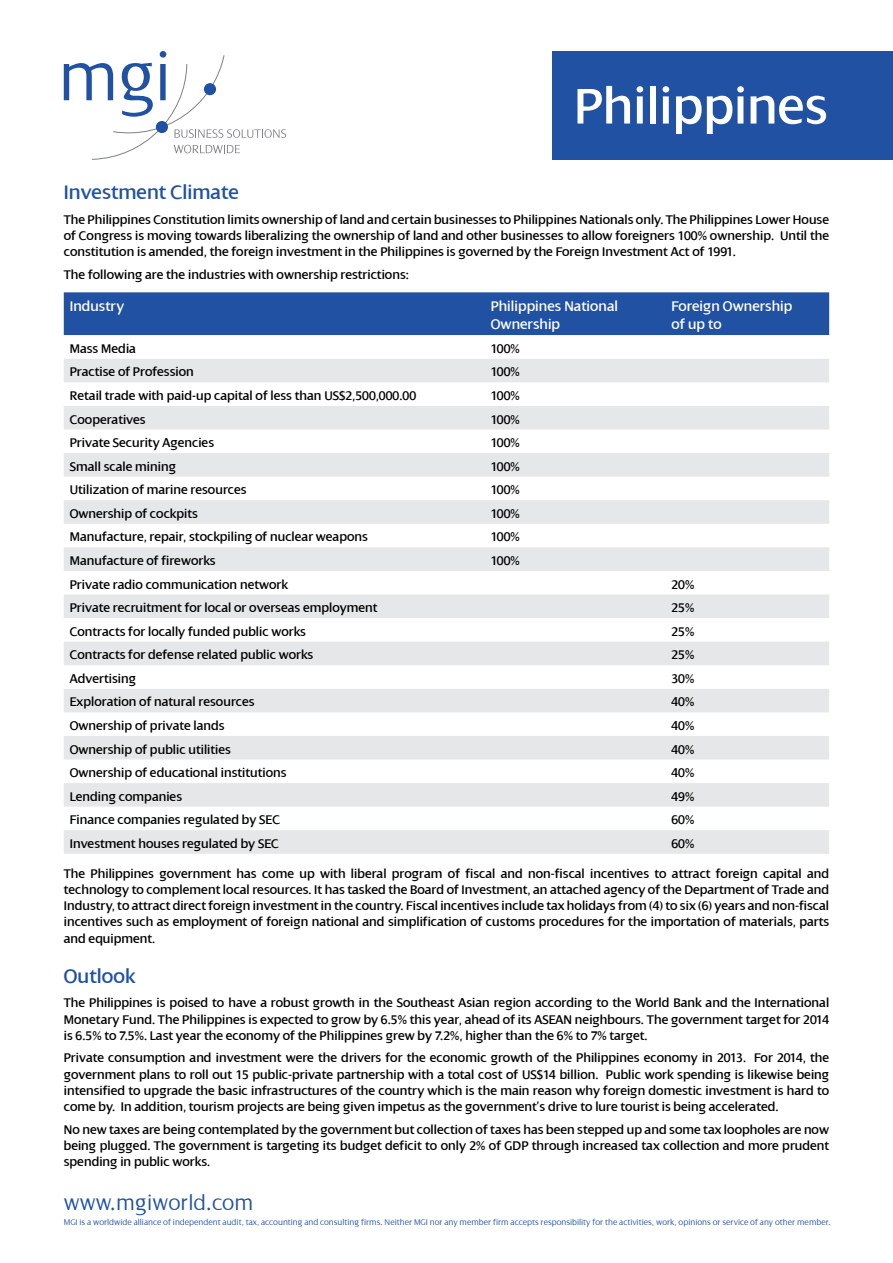
<style>
.page{position:relative;width:893px;height:1263px;background:#fff}
.page>*{position:absolute;margin:0;border:0;box-sizing:border-box;transform-origin:0 0}
.t1{font:54px "Dialog";color:#fff}
.t2{font:300 22.5px "Dialog";color:#2051a3}
.t3{font:21px "Dialog";color:#2051a3}
.t4{font:15px/18px "Dialog";color:#fff}
.t5{font:13.5px/16.2px "Dialog";color:#000;text-align:justify}
.t6{font:300 8.85px "Dialog";color:#2051a3}
</style>
<div class="page">
<div style="left:553px;top:51px;width:340px;height:109px;background:#2051a3"></div>
<svg style="left:64px;top:51px;width:222px;height:109px"></svg>
<div style="left:156px;top:121px;width:12px;height:12px;background:#2051a3;border-radius:50%"></div>
<div style="left:204px;top:83px;width:12px;height:12px;background:#2051a3;border-radius:50%"></div>
<div style="left:64px;top:292px;width:765px;height:43px;background:#2051a3"></div>
<svg style="left:64px;top:335px;width:765px;height:95px"></svg>
<svg style="left:64px;top:359px;width:765px;height:70px;fill:#e6e7e8"></svg>
<svg style="left:64px;top:453px;width:765px;height:401px;fill:#e6e7e8"></svg>
<h1 class="t1" style="left:574px;top:77px;width:255px">Philippines</h1>
<h3 class="t3" style="left:64px;top:181px;width:177px">Investment Climate</h3>
<p class="t5" style="left:64px;top:212px;width:767px">The Philippines Constitution limits ownership of land and certain businesses to Philippines Nationals only. The Philippines Lower House of Congress is moving towards liberalizing the ownership of land and other businesses to allow foreigners 100% ownership. Until the constitution is amended, the foreign investment in the Philippines is governed by the Foreign Investment Act of 1991.</p>
<p class="t5" style="left:64px;top:267px;width:347px">The following are the industries with ownership restrictions:</p>
<p class="t4" style="left:70px;top:298px;width:56px">Industry</p>
<p class="t4" style="left:491px;top:298px;width:129px">Philippines National<br>Ownership</p>
<p class="t4" style="left:671px;top:298px;width:122px">Foreign Ownership of up to</p>
<p class="t5" style="left:70px;top:340px;width:68px">Mass Media</p>
<p class="t5" style="left:491px;top:340px;width:31px">100%</p>
<p class="t5" style="left:70px;top:364px;width:126px">Practise of Profession</p>
<p class="t5" style="left:491px;top:364px;width:31px">100%</p>
<p class="t5" style="left:70px;top:388px;width:348px">Retail trade with paid-up capital of less than US$2,500,000.00</p>
<p class="t5" style="left:491px;top:388px;width:31px">100%</p>
<p class="t5" style="left:70px;top:411px;width:78px">Cooperatives</p>
<p class="t5" style="left:491px;top:411px;width:31px">100%</p>
<p class="t5" style="left:70px;top:435px;width:146px">Private Security Agencies</p>
<p class="t5" style="left:491px;top:435px;width:31px">100%</p>
<p class="t5" style="left:70px;top:458px;width:108px">Small scale mining</p>
<p class="t5" style="left:491px;top:458px;width:31px">100%</p>
<p class="t5" style="left:70px;top:482px;width:178px">Utilization of marine resources</p>
<p class="t5" style="left:491px;top:482px;width:31px">100%</p>
<p class="t5" style="left:70px;top:505px;width:130px">Ownership of cockpits</p>
<p class="t5" style="left:491px;top:505px;width:31px">100%</p>
<p class="t5" style="left:70px;top:529px;width:300px">Manufacture, repair, stockpiling of nuclear weapons</p>
<p class="t5" style="left:491px;top:529px;width:31px">100%</p>
<p class="t5" style="left:70px;top:553px;width:147px">Manufacture of fireworks</p>
<p class="t5" style="left:491px;top:553px;width:31px">100%</p>
<p class="t5" style="left:70px;top:576px;width:220px">Private radio communication network</p>
<p class="t5" style="left:671px;top:576px;width:24px">20%</p>
<p class="t5" style="left:70px;top:600px;width:309px">Private recruitment for local or overseas employment</p>
<p class="t5" style="left:671px;top:600px;width:24px">25%</p>
<p class="t5" style="left:70px;top:623px;width:238px">Contracts for locally funded public works</p>
<p class="t5" style="left:671px;top:623px;width:24px">25%</p>
<p class="t5" style="left:70px;top:647px;width:245px">Contracts for defense related public works</p>
<p class="t5" style="left:671px;top:647px;width:24px">25%</p>
<p class="t5" style="left:70px;top:670px;width:68px">Advertising</p>
<p class="t5" style="left:671px;top:670px;width:24px">30%</p>
<p class="t5" style="left:70px;top:694px;width:186px">Exploration of natural resources</p>
<p class="t5" style="left:671px;top:694px;width:24px">40%</p>
<p class="t5" style="left:70px;top:718px;width:157px">Ownership of private lands</p>
<p class="t5" style="left:671px;top:718px;width:24px">40%</p>
<p class="t5" style="left:70px;top:741px;width:163px">Ownership of public utilities</p>
<p class="t5" style="left:671px;top:741px;width:24px">40%</p>
<p class="t5" style="left:70px;top:765px;width:218px">Ownership of educational institutions</p>
<p class="t5" style="left:671px;top:765px;width:24px">40%</p>
<p class="t5" style="left:70px;top:788px;width:114px">Lending companies</p>
<p class="t5" style="left:671px;top:788px;width:24px">49%</p>
<p class="t5" style="left:70px;top:812px;width:212px">Finance companies regulated by SEC</p>
<p class="t5" style="left:671px;top:812px;width:24px">60%</p>
<p class="t5" style="left:70px;top:835px;width:210px">Investment houses regulated by SEC</p>
<p class="t5" style="left:671px;top:835px;width:24px">60%</p>
<p class="t5" style="left:64px;top:865px;width:767px">The Philippines government has come up with liberal program of fiscal and non-fiscal incentives to attract foreign capital and technology to complement local resources. It has tasked the Board of Investment, an attached agency of the Department of Trade and Industry, to attract direct foreign investment in the country. Fiscal incentives include tax holidays from (4) to six (6) years and non-fiscal incentives such as employment of foreign national and simplification of customs procedures for the importation of materials, parts and equipment.</p>
<h3 class="t3" style="left:64px;top:965px;width:73px">Outlook</h3>
<p class="t5" style="left:64px;top:995px;width:767px">The Philippines is poised to have a robust growth in the Southeast Asian region according to the World Bank and the International Monetary Fund. The Philippines is expected to grow by 6.5% this year, ahead of its ASEAN neighbours. The government target for 2014 is 6.5% to 7.5%. Last year the economy of the Philippines grew by 7.2%, higher than the 6% to 7% target.</p>
<p class="t5" style="left:64px;top:1050px;width:767px">Private consumption and investment were the drivers for the economic growth of the Philippines economy in 2013. For 2014, the government plans to roll out 15 public-private partnership with a total cost of US$14 billion. Public work spending is likewise being intensified to upgrade the basic infrastructures of the country which is the main reason why foreign domestic investment is hard to come by. In addition, tourism projects are being given impetus as the government’s drive to lure tourist is being accelerated.</p>
<p class="t5" style="left:64px;top:1121px;width:767px">No new taxes are being contemplated by the government but collection of taxes has been stepped up and some tax loopholes are now being plugged. The government is targeting its budget deficit to only 2% of GDP through increased tax collection and more prudent spending in public works.</p>
<h2 class="t2" style="left:64px;top:1190px;width:191px">www.mgiworld.com</h2>
<p class="t6" style="left:64px;top:1217px;width:769px">MGI is a worldwide alliance of independent audit, tax, accounting and consulting firms. Neither MGI nor any member firm accepts responsibility for the activities, work, opinions or service of any other member.</p>
</div>
